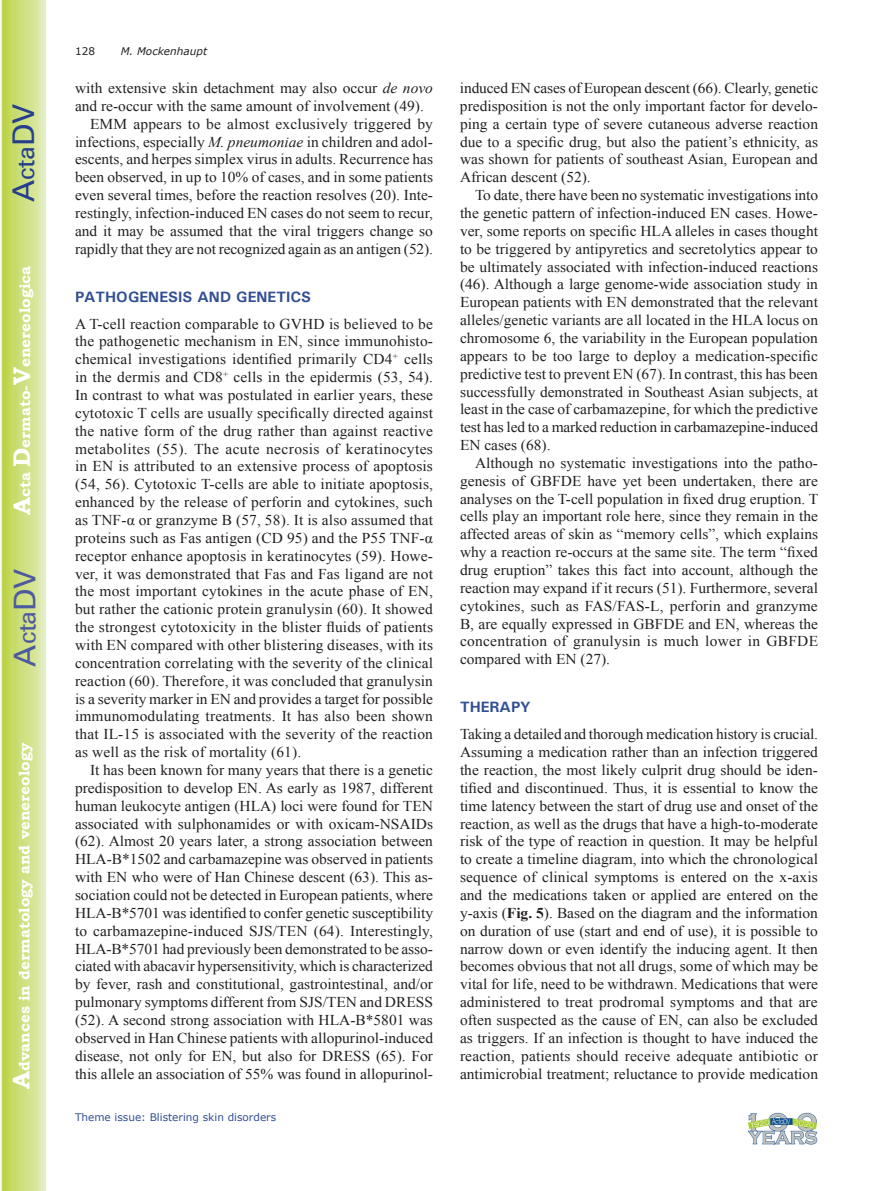
<style>
.page{position:relative;width:893px;height:1191px;background:#fff}
.page>*{position:absolute;margin:0;border:0;box-sizing:border-box;transform-origin:0 0}
.t1{font:30px "Univers";color:#4d5a9e}
.t2{font:30px "Univers";color:#253f8e}
.t3{font:15px/17.9px "Times New Roman";color:#231f20;text-align:justify}
.t4{font:700 15px "Bookman Old Style";color:#fff}
.t5{font:700 15px "Univers";color:#324f95}
.t6{font:10.5px "Verdana";color:#324f95}
.t7{font:italic 10.5px "Verdana";color:#231f20}
.t8{font:10.5px "Verdana";color:#231f20}
.s1{font-size:24px}
.s2{font-style:italic}
.s3{font-weight:700}
</style>
<div class="page">
<svg style="left:1px;top:0;width:45px;height:1191px;background:#cfe084"></svg>
<img style="left:747px;top:1113px;width:71px;height:31px">
<h1 class="t2" style="left:6px;top:202px;width:100px;rotate:-90deg">A<span class="s1">cta</span>DV</h1>
<p class="t4" style="left:16px;top:515px;width:251px;rotate:-90deg"><span class="s1">A</span>cta <span class="s1">D</span>ermato-<span class="s1">V</span>enereologica</p>
<h1 class="t1" style="left:7px;top:666px;width:100px;rotate:-90deg">A<span class="s1">cta</span>DV</h1>
<p class="t4" style="left:15px;top:1088px;width:347px;rotate:-90deg"><span class="s1">A</span>dvances in dermatology and venereology</p>
<p class="t8" style="left:75px;top:44px;width:22px">128</p>
<p class="t7" style="left:121px;top:44px;width:88px">M. Mockenhaupt</p>
<p class="t3" style="left:75px;top:79px;width:359px">with extensive skin detachment may also occur <span class="s2">de novo</span></p>
<p class="t3" style="left:75px;top:97px;width:350px">and re-occur with the same amount of involvement (49).</p>
<p class="t3" style="left:90px;top:114px;width:344px">EMM appears to be almost exclusively triggered by</p>
<p class="t3" style="left:75px;top:132px;width:359px">infections, especially <span class="s2">M. pneumoniae</span> in children and adol-</p>
<p class="t3" style="left:75px;top:150px;width:360px">escents, and herpes simplex virus in adults. Recurrence has</p>
<p class="t3" style="left:75px;top:168px;width:359px">been observed, in up to 10% of cases, and in some patients</p>
<p class="t3" style="left:75px;top:186px;width:359px">even several times, before the reaction resolves (20). Inte-</p>
<p class="t3" style="left:75px;top:204px;width:360px">restingly, infection-induced EN cases do not seem to recur,</p>
<p class="t3" style="left:75px;top:222px;width:359px">and it may be assumed that the viral triggers change so</p>
<p class="t3" style="left:75px;top:239px;width:360px">rapidly that they are not recognized again as an antigen (52).</p>
<p class="t5" style="left:75px;top:287px;width:238px">PATHOGENESIS AND GENETICS</p>
<p class="t3" style="left:75px;top:314px;width:360px">A T-cell reaction comparable to GVHD is believed to be the pathogenetic mechanism in EN, since immunohisto&shy;chemical investigations identified primarily CD4<sup>+</sup> cells in the dermis and CD8<sup>+</sup> cells in the epidermis (53, 54).<br>In contrast to what was postulated in earlier years, these cytotoxic T cells are usually specifically directed against the native form of the drug rather than against reactive metabolites (55). The acute necrosis of keratinocytes in EN is attributed to an extensive process of apoptosis (54, 56). Cytotoxic T-cells are able to initiate apoptosis, enhanced by the release of perforin and cytokines, such as TNF-α or granzyme B (57, 58). It is also assumed that proteins such as Fas antigen (CD 95) and the P55 TNF-α receptor enhance apoptosis in keratinocytes (59). Howe&shy;ver, it was demonstrated that Fas and Fas ligand are not the most important cytokines in the acute phase of EN, but rather the cationic protein granulysin (60). It showed the strongest cytotoxicity in the blister fluids of patients with EN compared with other blistering diseases, with its concentration correlating with the severity of the clinical reaction (60). Therefore, it was concluded that granulysin is a severity marker in EN and provides a target for possible immunomodulating treatments. It has also been shown that IL-15 is associated with the severity of the reaction as well as the risk of mortality (61).</p>
<p class="t3" style="left:75px;top:760px;width:360px;text-indent:15px">It has been known for many years that there is a genetic predisposition to develop EN. As early as 1987, different human leukocyte antigen (HLA) loci were found for TEN associated with sulphonamides or with oxicam-NSAIDs (62). Almost 20 years later, a strong association between HLA-B*1502 and carbamazepine was observed in patients with EN who were of Han Chinese descent (63). This as&shy;sociation could not be detected in European patients, where HLA-B*5701 was identified to confer genetic susceptibility to carbamazepine-induced SJS/TEN (64). Interestingly, HLA-B*5701 had previously been demonstrated to be asso&shy;ciated with abacavir hypersensitivity, which is characterized by fever, rash and constitutional, gastrointestinal, and/or pulmonary symptoms different from SJS/TEN and DRESS (52). A second strong association with HLA-B*5801 was observed in Han Chinese patients with allopurinol-induced disease, not only for EN, but also for DRESS (65). For this allele an association of 55% was found in allopurinol-</p>
<p class="t6" style="left:75px;top:1110px;width:203px">Theme issue: Blistering skin disorders</p>
<p class="t3" style="left:460px;top:79px;width:360px">induced EN cases of European descent (66). Clearly, genetic predisposition is not the only important factor for develo&shy;ping a certain type of severe cutaneous adverse reaction due to a specific drug, but also the patient’s ethnicity, as was shown for patients of southeast Asian, European and African descent (52).</p>
<p class="t3" style="left:460px;top:186px;width:360px;text-indent:15px">To date, there have been no systematic investigations into the genetic pattern of infection-induced EN cases. Howe&shy;ver, some reports on specific HLA alleles in cases thought to be triggered by antipyretics and secretolytics appear to be ultimately associated with infection-induced reactions (46). Although a large genome-wide association study in European patients with EN demonstrated that the relevant alleles/genetic variants are all located in the HLA locus on chromosome 6, the variability in the European population appears to be too large to deploy a medication-specific predictive test to prevent EN (67). In contrast, this has been successfully demonstrated in Southeast Asian subjects, at least in the case of carbamazepine, for which the predictive test has led to a marked reduction in carbamazepine-induced EN cases (68).</p>
<p class="t3" style="left:460px;top:454px;width:360px;text-indent:15px">Although no systematic investigations into the patho&shy;genesis of GBFDE have yet been undertaken, there are analyses on the T-cell population in fixed drug eruption. T cells play an important role here, since they remain in the affected areas of skin as “memory cells”, which explains why a reaction re-occurs at the same site. The term “fixed drug eruption” takes this fact into account, although the reaction may expand if it recurs (51). Furthermore, several cytokines, such as FAS/FAS-L, perforin and granzyme B, are equally expressed in GBFDE and EN, whereas the concentration of granulysin is much lower in GBFDE compared with EN (27).</p>
<p class="t5" style="left:460px;top:697px;width:72px">THERAPY</p>
<p class="t3" style="left:460px;top:725px;width:360px">Taking a detailed and thorough medication history is crucial.<br>Assuming a medication rather than an infection triggered the reaction, the most likely culprit drug should be iden&shy;tified and discontinued. Thus, it is essential to know the time latency between the start of drug use and onset of the reaction, as well as the drugs that have a high-to-moderate risk of the type of reaction in question. It may be helpful to create a timeline diagram, into which the chronological sequence of clinical symptoms is entered on the x-axis and the medications taken or applied are entered on the y-axis (<span class="s3">Fig. 5</span>). Based on the diagram and the information on duration of use (start and end of use), it is possible to narrow down or even identify the inducing agent. It then becomes obvious that not all drugs, some of which may be vital for life, need to be withdrawn. Medications that were administered to treat prodromal symptoms and that are often suspected as the cause of EN, can also be excluded as triggers. If an infection is thought to have induced the reaction, patients should receive adequate antibiotic or antimicrobial treatment; reluctance to provide medication</p>
</div>
